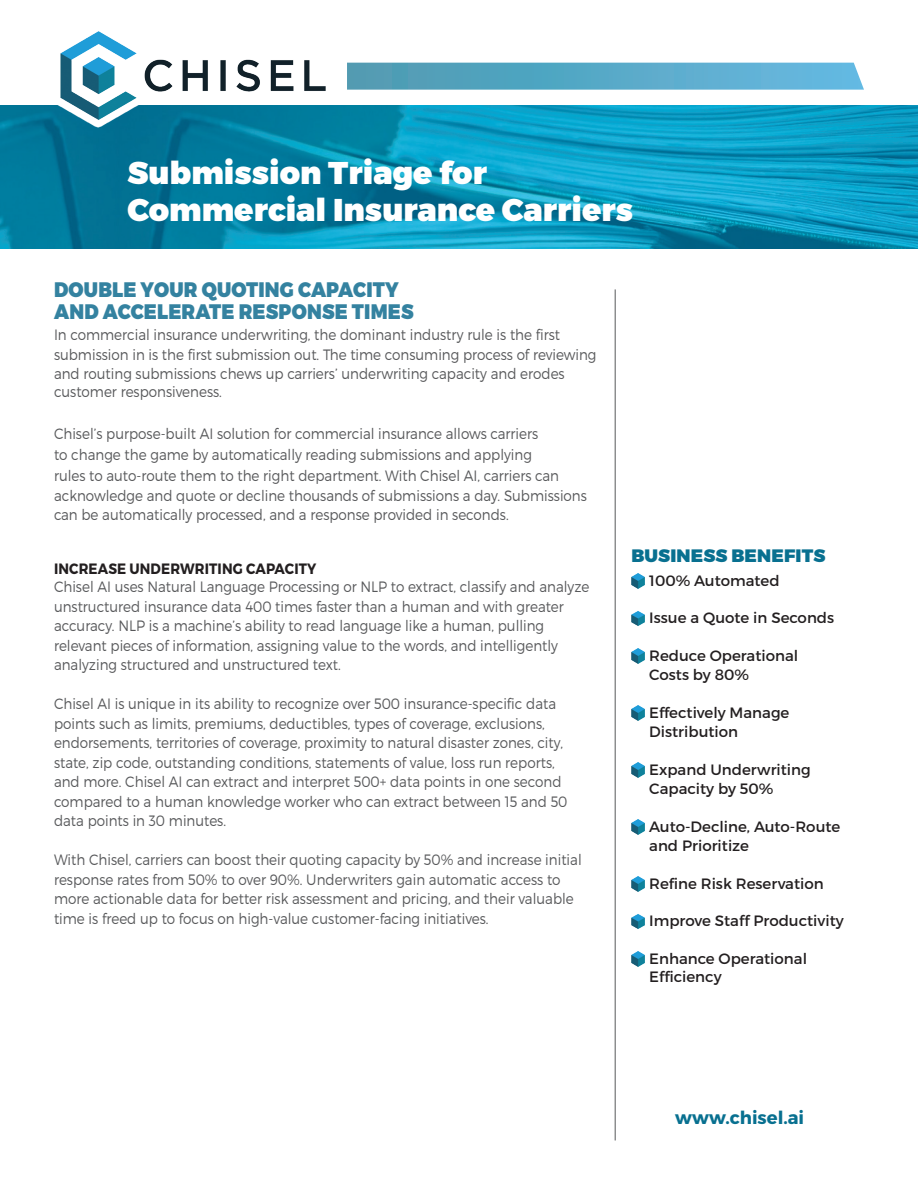
<style>
.page{position:relative;width:918px;height:1188px;background:#fff}
.page>*{position:absolute;margin:0;border:0;box-sizing:border-box;transform-origin:0 0}
.t1{font:900 31.5px "Montserrat";color:#fff}
.t2{font:900 21px "Montserrat";letter-spacing:.01em;color:#3482a0;scale:.9 1}
.t3{font:900 18px "Montserrat";letter-spacing:.01em;color:#087090}
.t4{font:700 18px "Montserrat";color:#087090}
.t5{font:300 15px/19.5px "Montserrat";color:#57585a;scale:.9 1}
.t6{font:15px/19.5px "Montserrat";color:#231f20}
.t7{font:700 15px "Montserrat";letter-spacing:.01em;color:#231f20;scale:.9 1}
</style>
<div class="page">
<img style="left:0;top:106px;width:918px;height:142px">
<svg style="left:53px;top:105px;width:280px;height:23px"></svg>
<img style="left:46px;top:31px;width:283px;height:94px">
<svg style="left:347px;top:63px;width:517px;height:27px;background:#5cabc9"></svg>
<hr style="left:615px;top:289px;width:1px;height:851px;background:#57585a">
<img style="left:631px;top:573px;width:14px;height:16px">
<img style="left:631px;top:611px;width:14px;height:15px">
<img style="left:631px;top:648px;width:14px;height:16px">
<img style="left:631px;top:705px;width:14px;height:16px">
<img style="left:631px;top:762px;width:14px;height:16px">
<img style="left:631px;top:819px;width:14px;height:16px">
<img style="left:631px;top:876px;width:14px;height:16px">
<img style="left:631px;top:914px;width:14px;height:15px">
<img style="left:631px;top:951px;width:14px;height:16px">
<p class="t1" style="left:128px;top:153px;width:361px">Submission Triage for</p>
<p class="t1" style="left:128px;top:190px;width:507px">Commercial Insurance Carriers</p>
<p class="t2" style="left:54px;top:276px;width:384px">DOUBLE YOUR QUOTING CAPACITY</p>
<p class="t2" style="left:54px;top:299px;width:401px">AND ACCELERATE RESPONSE TIMES</p>
<p class="t5" style="left:54px;top:325px;width:604px">In commercial insurance underwriting, the dominant industry rule is the first submission in is the first submission out. The time consuming process of reviewing and routing submissions chews up carriers’ underwriting capacity and erodes</p>
<p class="t5" style="left:54px;top:382px;width:188px">customer responsiveness.</p>
<p class="t5" style="left:54px;top:423px;width:563px;line-height:21px">Chisel’s purpose-built AI solution for commercial insurance allows carriers<br>to change the game by automatically reading submissions and applying rules to auto-route them to the right department. With Chisel AI, carriers can</p>
<p class="t5" style="left:54px;top:485px;width:594px">acknowledge and quote or decline thousands of submissions a day. Submissions can be automatically processed, and a response provided in seconds.</p>
<p class="t7" style="left:54px;top:560px;width:293px">INCREASE UNDERWRITING CAPACITY</p>
<p class="t5" style="left:54px;top:577px;width:596px">Chisel AI uses Natural Language Processing or NLP to extract, classify and analyze unstructured insurance data 400 times faster than a human and with greater accuracy. NLP is a machine’s ability to read language like a human, pulling relevant pieces of information, assigning value to the words, and intelligently analyzing structured and unstructured text.</p>
<p class="t5" style="left:54px;top:694px;width:572px">Chisel AI is unique in its ability to recognize over 500 insurance-specific data points such as limits, premiums, deductibles, types of coverage, exclusions, endorsements, territories of coverage, proximity to natural disaster zones, city, state, zip code, outstanding conditions, statements of value, loss run reports, and more. Chisel AI can extract and interpret 500+ data points in one second compared to a human knowledge worker who can extract between 15 and 50 data points in 30 minutes.</p>
<p class="t5" style="left:54px;top:850px;width:588px">With Chisel, carriers can boost their quoting capacity by 50% and increase initial response rates from 50% to over 90%. Underwriters gain automatic access to more actionable data for better risk assessment and pricing, and their valuable time is freed up to focus on high-value customer-facing initiatives.</p>
<p class="t3" style="left:631px;top:544px;width:196px">BUSINESS BENEFITS</p>
<p class="t6" style="left:649px;top:570px;width:132px">100% Automated</p>
<p class="t6" style="left:649px;top:608px;width:186px">Issue a Quote in Seconds</p>
<p class="t6" style="left:649px;top:645px;width:150px">Reduce Operational</p>
<p class="t6" style="left:649px;top:665px;width:101px">Costs by 80%</p>
<p class="t6" style="left:649px;top:702px;width:142px">Effectively Manage</p>
<p class="t6" style="left:649px;top:722px;width:90px">Distribution</p>
<p class="t6" style="left:649px;top:759px;width:163px">Expand Underwriting</p>
<p class="t6" style="left:649px;top:779px;width:126px">Capacity by 50%</p>
<p class="t6" style="left:649px;top:816px;width:193px">Auto-Decline, Auto-Route and Prioritize</p>
<p class="t6" style="left:649px;top:873px;width:176px">Refine Risk Reservation</p>
<p class="t6" style="left:649px;top:911px;width:196px">Improve Staff Productivity</p>
<p class="t6" style="left:649px;top:948px;width:159px">Enhance Operational</p>
<p class="t6" style="left:649px;top:966px;width:74px">Efficiency</p>
<p class="t4" style="left:675px;top:1107px;width:130px">www.chisel.ai</p>
</div>
